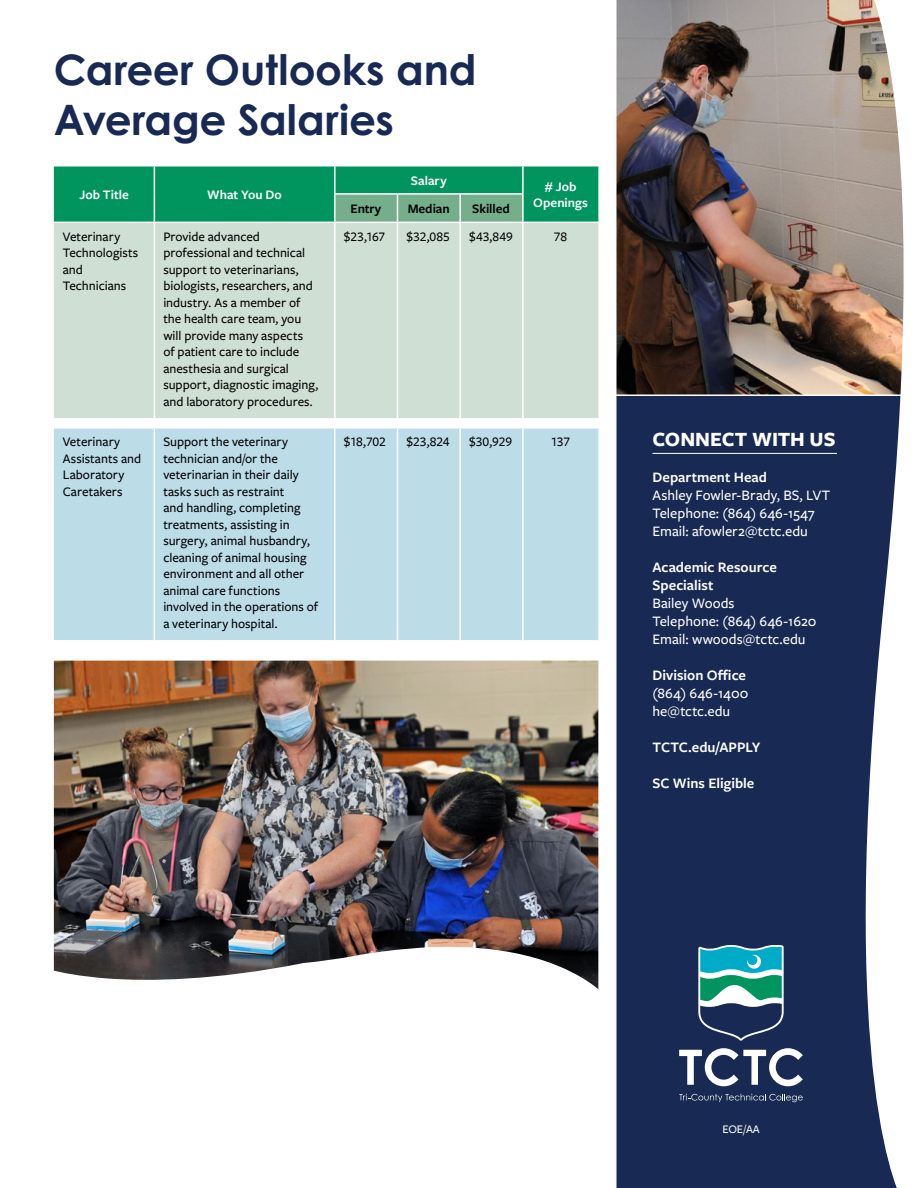
<style>
.page{position:relative;width:918px;height:1188px;background:#fff}
.page>*{position:absolute;margin:0;border:0;box-sizing:border-box;transform-origin:0 0}
.t1{font:700 42px/50.4px "Century Gothic Pro";letter-spacing:-.005em;color:#182a54}
.t2{font:700 21px "Freight Sans Pro";letter-spacing:-.005em;color:#fff}
.t3{font:500 15px/18px "Freight Sans Pro";color:#fff}
.t4{font:600 15px "Freight Sans Pro";color:#fff}
.t5{font:500 13.5px/16.5px "Freight Sans Pro";color:#000}
.t6{font:600 13.5px/16.5px "Freight Sans Pro";color:#fff;text-align:center}
.t7{font:600 13.5px "Freight Sans Pro";letter-spacing:-.005em;color:#000}
.t8{font:500 12px "Freight Sans Pro";color:#fff}
.s1{font-weight:600}
</style>
<div class="page">
<svg style="left:616px;top:396px;width:285px;height:792px;background:#2c3c62"></svg>
<hr style="left:652px;top:453px;width:185px;height:1px;background:#fff">
<div style="left:54px;top:222px;width:544px;height:197px;background:#d0dfd3"></div>
<div style="left:54px;top:428px;width:544px;height:213px;background:#bcdce8"></div>
<hr style="left:54px;top:222px;width:100px;height:1px;background:#fff">
<hr style="left:154px;top:222px;width:181px;height:1px;background:#fff">
<hr style="left:523px;top:222px;width:75px;height:1px;background:#fff">
<hr style="left:154px;top:223px;width:1px;height:195px;background:#fff">
<hr style="left:334px;top:223px;width:2px;height:195px;background:#fff">
<hr style="left:397px;top:223px;width:1px;height:195px;background:#fff">
<hr style="left:459px;top:223px;width:2px;height:195px;background:#fff">
<hr style="left:522px;top:223px;width:2px;height:195px;background:#fff">
<hr style="left:54px;top:418px;width:100px;height:2px;background:#fff">
<hr style="left:154px;top:418px;width:181px;height:2px;background:#fff">
<hr style="left:335px;top:418px;width:62px;height:2px;background:#fff">
<hr style="left:398px;top:418px;width:62px;height:2px;background:#fff">
<hr style="left:460px;top:418px;width:63px;height:2px;background:#fff">
<hr style="left:523px;top:418px;width:75px;height:2px;background:#fff">
<hr style="left:54px;top:427px;width:100px;height:2px;background:#fff">
<hr style="left:154px;top:427px;width:181px;height:2px;background:#fff">
<hr style="left:154px;top:429px;width:1px;height:211px;background:#fff">
<hr style="left:335px;top:427px;width:62px;height:2px;background:#fff">
<hr style="left:334px;top:429px;width:2px;height:211px;background:#fff">
<hr style="left:398px;top:427px;width:62px;height:2px;background:#fff">
<hr style="left:397px;top:429px;width:1px;height:211px;background:#fff">
<hr style="left:460px;top:427px;width:63px;height:2px;background:#fff">
<hr style="left:459px;top:429px;width:2px;height:211px;background:#fff">
<hr style="left:523px;top:427px;width:75px;height:2px;background:#fff">
<hr style="left:522px;top:429px;width:2px;height:211px;background:#fff">
<hr style="left:54px;top:640px;width:100px;height:2px;background:#fff">
<hr style="left:154px;top:640px;width:181px;height:2px;background:#fff">
<hr style="left:335px;top:640px;width:62px;height:2px;background:#fff">
<hr style="left:398px;top:640px;width:62px;height:2px;background:#fff">
<hr style="left:460px;top:640px;width:63px;height:2px;background:#fff">
<hr style="left:523px;top:640px;width:75px;height:2px;background:#fff">
<hr style="left:335px;top:222px;width:62px;height:1px;background:#fff">
<hr style="left:398px;top:222px;width:62px;height:1px;background:#fff">
<hr style="left:460px;top:222px;width:63px;height:1px;background:#fff">
<svg style="left:54px;top:166px;width:544px;height:56px;background:#189a68"></svg>
<hr style="left:334px;top:195px;width:2px;height:27px;background:#fff">
<hr style="left:334px;top:166px;width:2px;height:27px;background:#fff">
<hr style="left:334px;top:193px;width:63px;height:2px;background:#fff">
<hr style="left:398px;top:193px;width:62px;height:2px;background:#fff">
<hr style="left:460px;top:193px;width:64px;height:2px;background:#fff">
<hr style="left:522px;top:166px;width:2px;height:27px;background:#fff">
<hr style="left:522px;top:195px;width:2px;height:27px;background:#fff">
<svg style="left:698px;top:945px;width:86px;height:96px"></svg>
<svg style="left:679px;top:1048px;width:124px;height:38px"></svg>
<svg style="left:679px;top:1094px;width:124px;height:8px"></svg>
<img style="left:616px;top:0;width:288px;height:394px">
<img style="left:54px;top:661px;width:544px;height:281px">
<svg style="left:53px;top:942px;width:546px;height:48px"></svg>
<h2 class="t1" style="left:54px;top:44px;width:424px">Career Outlooks and<br>Average Salaries</h2>
<p class="t6" style="left:79px;top:186px;width:51px">Job Title</p>
<p class="t6" style="left:207px;top:186px;width:76px">What You Do</p>
<p class="t6" style="left:411px;top:172px;width:37px">Salary</p>
<p class="t6" style="left:533px;top:178px;width:56px"># Job<br>Openings</p>
<p class="t7" style="left:350px;top:199px;width:32px">Entry</p>
<p class="t7" style="left:408px;top:199px;width:43px">Median</p>
<p class="t7" style="left:472px;top:199px;width:39px">Skilled</p>
<p class="t5" style="left:63px;top:227px;width:77px">Veterinary<br>Technologists and<br>Technicians</p>
<p class="t5" style="left:163px;top:227px;width:157px">Provide advanced professional and technical support to veterinarians, biologists, researchers, and industry. As a member of the health care team, you will provide many aspects<br>of patient care to include anesthesia and surgical support, diagnostic imaging, and laboratory procedures.</p>
<p class="t5" style="left:344px;top:227px;width:43px">$23,167</p>
<p class="t5" style="left:406px;top:227px;width:45px">$32,085</p>
<p class="t5" style="left:469px;top:227px;width:45px">$43,849</p>
<p class="t5" style="left:554px;top:227px;width:15px">78</p>
<p class="t5" style="left:63px;top:433px;width:80px">Veterinary<br>Assistants and<br>Laboratory<br>Caretakers</p>
<p class="t5" style="left:163px;top:433px;width:156px">Support the veterinary technician and/or the veterinarian in their daily tasks such as restraint<br>and handling, completing treatments, assisting in surgery, animal husbandry, cleaning of animal housing environment and all other animal care functions involved in the operations of a veterinary hospital.</p>
<p class="t5" style="left:344px;top:433px;width:44px">$18,702</p>
<p class="t5" style="left:406px;top:433px;width:45px">$23,824</p>
<p class="t5" style="left:469px;top:433px;width:44px">$30,929</p>
<p class="t5" style="left:551px;top:433px;width:21px">137</p>
<h2 class="t2" style="left:652px;top:425px;width:185px">CONNECT WITH US</h2>
<p class="t3" style="left:652px;top:468px;width:179px"><span class="s1">Department Head<br></span>Ashley Fowler-Brady, BS, LVT<br>Telephone: (864) 646-1547<br>Email: afowler2@tctc.edu</p>
<p class="t3" style="left:652px;top:558px;width:166px"><span class="s1">Academic Resource<br>Specialist<br></span>Bailey Woods<br>Telephone: (864) 646-1620<br>Email: wwoods@tctc.edu</p>
<p class="t3" style="left:652px;top:666px;width:97px"><span class="s1">Division Office </span>(864) 646-1400 he@tctc.edu</p>
<p class="t4" style="left:652px;top:737px;width:109px">TCTC.edu/APPLY</p>
<p class="t4" style="left:652px;top:773px;width:103px">SC Wins Eligible</p>
<p class="t8" style="left:722px;top:1121px;width:39px">EOE/AA</p>
</div>
